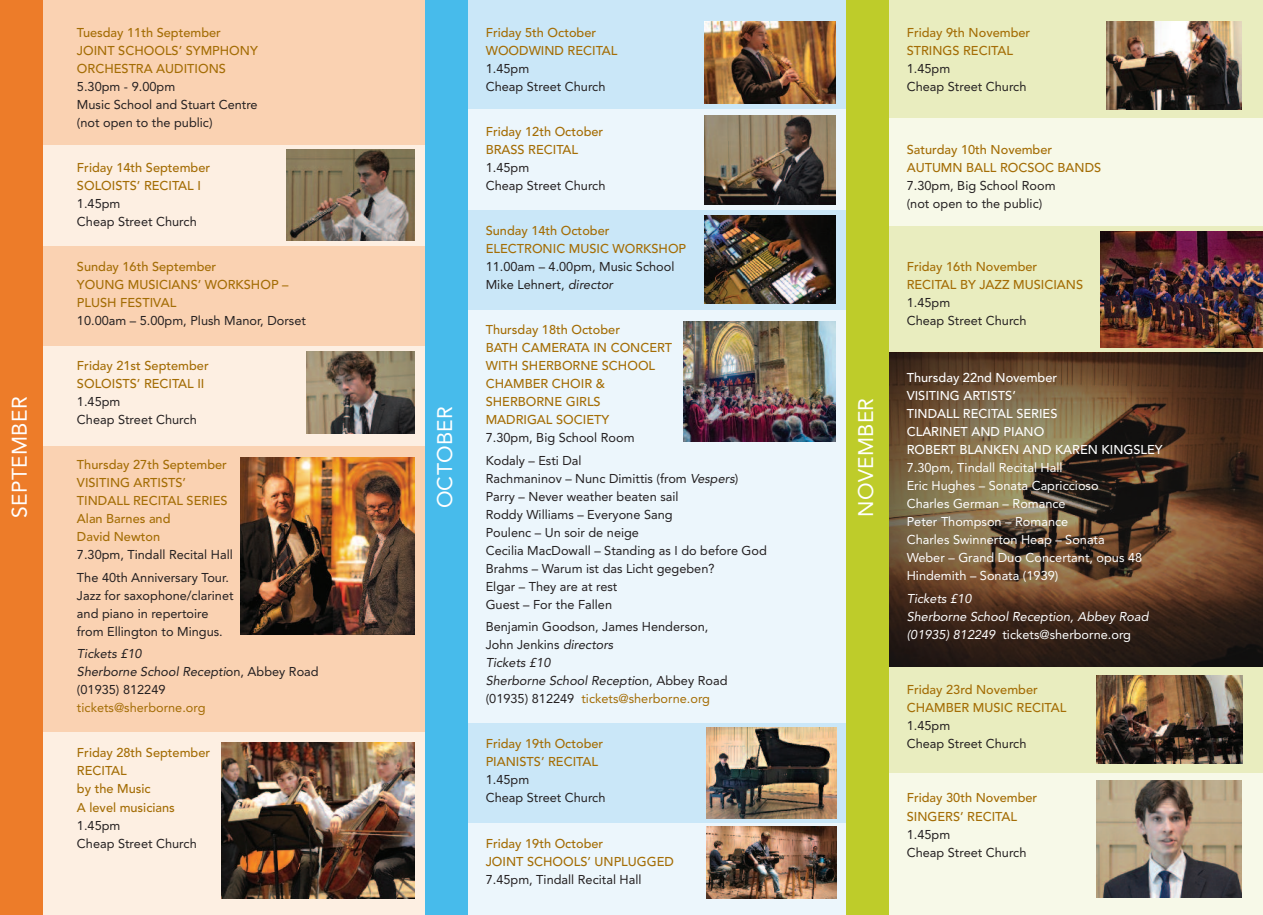
<style>
.page{position:relative;width:1263px;height:915px;background:#fff}
.page>*{position:absolute;margin:0;border:0;box-sizing:border-box;transform-origin:0 0}
.t1{font:21px "Avenir";letter-spacing:.015em;color:#fff}
.t2{font:12.75px/18px "Avenir";color:#231f20}
.t3{font:500 12.75px/18px "Avenir";color:#a46d05}
.t4{font:12.75px/18px "Avenir";color:#fff}
.t5{font:500 12.75px/18px "Avenir";color:#fff}
.t6{font:italic 12.75px/18px "Avenir";color:#fff}
.t7{font:italic 12.75px/18px "Avenir";color:#231f20}
.t8{font:12.75px "Avenir";color:#a46d05}
.s1{font-style:normal}
.s2{font-style:italic}
.s3{color:#a46d05}
</style>
<div class="page">
<div style="left:453px;top:0;width:426px;height:109px;background:#cae7f8"></div>
<div style="left:453px;top:109px;width:426px;height:101px;background:#ecf6fc"></div>
<div style="left:453px;top:210px;width:426px;height:100px;background:#cae7f8"></div>
<div style="left:453px;top:310px;width:426px;height:412px;background:#ecf6fc"></div>
<div style="left:453px;top:723px;width:426px;height:99px;background:#cae7f8"></div>
<div style="left:453px;top:822px;width:426px;height:92px;background:#ecf6fc"></div>
<div style="left:879px;top:0;width:384px;height:118px;background:#e9edbf"></div>
<div style="left:879px;top:118px;width:384px;height:108px;background:#f7f9e8"></div>
<div style="left:879px;top:226px;width:384px;height:127px;background:#e9edbf"></div>
<div style="left:879px;top:353px;width:384px;height:317px;background:#231f20;opacity:.4"></div>
<div style="left:879px;top:667px;width:384px;height:105px;background:#e9edbf"></div>
<div style="left:879px;top:772px;width:384px;height:142px;background:#f7f9e8"></div>
<div style="left:0;top:0;width:425px;height:145px;background:#fad2b2"></div>
<div style="left:0;top:145px;width:425px;height:101px;background:#fdefe2"></div>
<div style="left:0;top:246px;width:425px;height:100px;background:#fad2b2"></div>
<div style="left:0;top:346px;width:425px;height:100px;background:#fdefe2"></div>
<div style="left:0;top:446px;width:425px;height:285px;background:#fad2b2"></div>
<div style="left:0;top:731px;width:425px;height:183px;background:#fdefe2"></div>
<div style="left:0;top:0;width:43px;height:914px;background:#ed7c29"></div>
<div style="left:425px;top:0;width:43px;height:914px;background:#47bbeb"></div>
<div style="left:846px;top:0;width:43px;height:914px;background:#becc2a"></div>
<img style="left:286px;top:150px;width:129px;height:91px">
<img style="left:306px;top:351px;width:108px;height:82px">
<img style="left:240px;top:457px;width:175px;height:177px">
<img style="left:221px;top:742px;width:194px;height:155px">
<img style="left:705px;top:216px;width:131px;height:88px">
<img style="left:683px;top:321px;width:153px;height:120px">
<img style="left:1100px;top:231px;width:163px;height:116px">
<img style="left:1097px;top:780px;width:145px;height:117px">
<img style="left:705px;top:21px;width:131px;height:82px">
<img style="left:705px;top:115px;width:131px;height:89px">
<img style="left:706px;top:727px;width:130px;height:91px">
<img style="left:706px;top:826px;width:130px;height:72px">
<img style="left:1106px;top:21px;width:136px;height:88px">
<img style="left:1097px;top:675px;width:146px;height:88px">
<h1 class="t1" style="left:3px;top:517px;width:123px;rotate:-90deg">SEPTEMBER</h1>
<p class="t3" style="left:77px;top:23px;width:182px">Tuesday 11th September<br>JOINT SCHOOLS’ SYMPHONY<br>ORCHESTRA AUDITIONS</p>
<p class="t2" style="left:77px;top:77px;width:182px">5.30pm - 9.00pm<br>Music School and Stuart Centre (not open to the public)</p>
<p class="t3" style="left:77px;top:158px;width:135px">Friday 14th September<br>SOLOISTS’ RECITAL I</p>
<p class="t2" style="left:77px;top:194px;width:121px">1.45pm<br>Cheap Street Church</p>
<p class="t3" style="left:77px;top:257px;width:213px">Sunday 16th September<br>YOUNG MUSICIANS’ WORKSHOP –<br>PLUSH FESTIVAL</p>
<p class="t2" style="left:77px;top:311px;width:230px">10.00am – 5.00pm, Plush Manor, Dorset</p>
<p class="t3" style="left:77px;top:356px;width:133px">Friday 21st September<br>SOLOISTS’ RECITAL II</p>
<p class="t2" style="left:77px;top:392px;width:121px">1.45pm<br>Cheap Street Church</p>
<p class="t3" style="left:77px;top:455px;width:152px">Thursday 27th September<br>VISITING ARTISTS’<br>TINDALL RECITAL SERIES<br>Alan Barnes and<br>David Newton</p>
<p class="t2" style="left:77px;top:543px;width:157px;line-height:22.5px">7.30pm, Tindall Recital Hall<br>The 40th Anniversary Tour.</p>
<p class="t2" style="left:77px;top:585px;width:158px">Jazz for saxophone/clarinet and piano in repertoire from Ellington to Mingus.</p>
<p class="t7" style="left:77px;top:644px;width:243px">Tickets £10<br>Sherborne School Recepti<span class="s1">on, Abbey Road (01935) 812249</span></p>
<p class="t8" style="left:77px;top:697px;width:130px">tickets@sherborne.org</p>
<p class="t3" style="left:77px;top:743px;width:135px">Friday 28th September<br>RECITAL<br>by the Music<br>A level musicians</p>
<p class="t2" style="left:77px;top:815px;width:121px">1.45pm<br>Cheap Street Church</p>
<p class="t3" style="left:486px;top:23px;width:133px">Friday 5th October<br>WOODWIND RECITAL</p>
<p class="t2" style="left:486px;top:59px;width:121px">1.45pm<br>Cheap Street Church</p>
<p class="t3" style="left:486px;top:122px;width:119px">Friday 12th October<br>BRASS RECITAL</p>
<p class="t2" style="left:486px;top:158px;width:121px">1.45pm<br>Cheap Street Church</p>
<p class="t3" style="left:486px;top:221px;width:202px">Sunday 14th October<br>ELECTRONIC MUSIC WORKSHOP</p>
<p class="t2" style="left:486px;top:257px;width:190px">11.00am – 4.00pm, Music School<br>Mike Lehnert, <span class="s2">director</span></p>
<p class="t3" style="left:486px;top:320px;width:188px">Thursday 18th October<br>BATH CAMERATA IN CONCERT<br>WITH SHERBORNE SCHOOL<br>CHAMBER CHOIR &amp;<br>SHERBORNE GIRLS<br>MADRIGAL SOCIETY</p>
<p class="t2" style="left:486px;top:426px;width:150px;line-height:22.5px">7.30pm, Big School Room<br>Kodaly – Esti Dal</p>
<p class="t2" style="left:486px;top:468px;width:283px">Rachmaninov – Nunc Dimittis (from <span class="s2">Vespers</span>)<br>Parry – Never weather beaten sail<br>Roddy Williams – Everyone Sang<br>Poulenc – Un soir de neige<br>Cecilia MacDowall – Standing as I do before God<br>Brahms – Warum ist das Licht gegeben?<br>Elgar – They are at rest<br>Guest – For the Fallen</p>
<p class="t2" style="left:486px;top:617px;width:243px">Benjamin Goodson, James Henderson,<br>John Jenkins <span class="s2">directors<br>Tickets £10<br>Sherborne School Recepti</span>on, Abbey Road (01935) 812249 <span class="s3">tickets@sherborne.org</span></p>
<p class="t3" style="left:486px;top:734px;width:119px">Friday 19th October<br>PIANISTS’ RECITAL</p>
<p class="t2" style="left:486px;top:770px;width:121px">1.45pm<br>Cheap Street Church</p>
<p class="t3" style="left:486px;top:833px;width:190px">Friday 19th October<br>JOINT SCHOOLS’ UNPLUGGED</p>
<p class="t2" style="left:486px;top:869px;width:157px">7.45pm, Tindall Recital Hall</p>
<h1 class="t1" style="left:428px;top:508px;width:104px;rotate:-90deg">OCTOBER</h1>
<h1 class="t1" style="left:849px;top:516px;width:120px;rotate:-90deg">NOVEMBER</h1>
<p class="t3" style="left:907px;top:23px;width:125px">Friday 9th November<br>STRINGS RECITAL</p>
<p class="t2" style="left:907px;top:59px;width:121px">1.45pm<br>Cheap Street Church</p>
<p class="t3" style="left:907px;top:140px;width:196px">Saturday 10th November<br>AUTUMN BALL ROCSOC BANDS</p>
<p class="t2" style="left:907px;top:176px;width:150px">7.30pm, Big School Room (not open to the public)</p>
<p class="t3" style="left:907px;top:257px;width:178px">Friday 16th November<br>RECITAL BY JAZZ MUSICIANS</p>
<p class="t2" style="left:907px;top:293px;width:121px">1.45pm<br>Cheap Street Church</p>
<p class="t5" style="left:907px;top:368px;width:257px">Thursday 22nd November<br>VISITING ARTISTS’<br>TINDALL RECITAL SERIES<br>CLARINET AND PIANO<br>ROBERT BLANKEN AND KAREN KINGSLEY</p>
<p class="t4" style="left:907px;top:458px;width:237px">7.30pm, Tindall Recital Hall<br>Eric Hughes – Sonata Capriccioso<br>Charles German – Romance<br>Peter Thompson – Romance<br>Charles Swinnerton Heap – Sonata<br>Weber – Grand Duo Concertant, opus 48<br>Hindemith – Sonata (1939)</p>
<p class="t6" style="left:907px;top:589px;width:243px">Tickets £10<br>Sherborne School Reception, Abbey Road (01935) 812249 <span class="s1">tickets@sherborne.org</span></p>
<p class="t3" style="left:907px;top:680px;width:161px">Friday 23rd November<br>CHAMBER MUSIC RECITAL</p>
<p class="t2" style="left:907px;top:716px;width:121px">1.45pm<br>Cheap Street Church</p>
<p class="t3" style="left:907px;top:788px;width:132px">Friday 30th November<br>SINGERS’ RECITAL</p>
<p class="t2" style="left:907px;top:824px;width:121px">1.45pm<br>Cheap Street Church</p>
</div>
